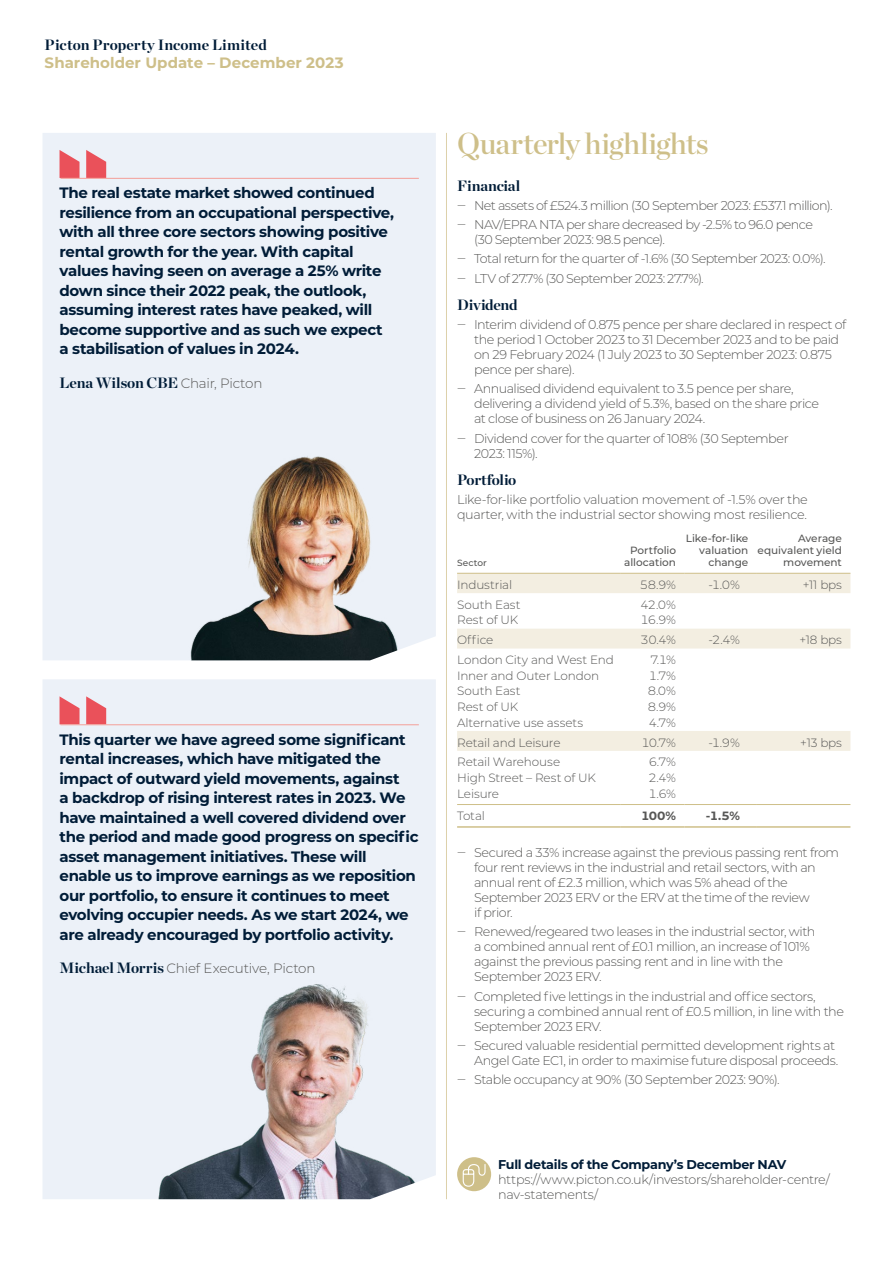
<style>
.page{position:relative;width:893px;height:1263px;background:#fff}
.page>*{position:absolute;margin:0;border:0;box-sizing:border-box;transform-origin:0 0}
.t1{font:30px "Chronicle Display Semi";letter-spacing:-.015em;color:#cebf89}
.t2{font:700 15px/19.5px "Montserrat";letter-spacing:-.025em;color:#001c37}
.t3{font:700 15px "Chronicle Display";letter-spacing:-.005em;color:#001c37}
.t4{font:700 15px "Montserrat";letter-spacing:.005em;color:#cebf89}
.t5{font:700 15px "Chronicle Display";letter-spacing:-.03em;color:#001c37}
.t6{font:300 13.5px "Montserrat";letter-spacing:-.015em;color:#575756}
.t7{font:300 12.75px/15px "Montserrat";letter-spacing:-.04em;color:#575756}
.t8{font:700 12.75px "Montserrat";letter-spacing:-.02em;color:#001c37}
.t9{font:300 12px "Montserrat";letter-spacing:-.01em;color:#575756}
.t10{font:700 12px "Montserrat";color:#575756}
.t11{font:500 10.5px/12px "Montserrat";color:#575756;text-align:right}
.t12{font:500 9px "Montserrat";letter-spacing:.015em;color:#575756}
.s1{font-family:"Montserrat";font-weight:300;font-size:13.5px;color:#575756}
.s2{font-family:"Chronicle Display";font-weight:700;font-size:15px;color:#001c37}
</style>
<div class="page">
<div style="left:43px;top:133px;width:393px;height:169px;background:#ecf1f8"></div>
<img style="left:43px;top:302px;width:393px;height:358px">
<div style="left:43px;top:679px;width:393px;height:278px;background:#ecf1f8"></div>
<img style="left:43px;top:957px;width:393px;height:242px">
<svg style="left:60px;top:150px;width:20px;height:28px"></svg>
<svg style="left:86px;top:150px;width:20px;height:28px"></svg>
<hr style="left:61px;top:178px;width:358px;height:1px;background:#f49f98">
<svg style="left:60px;top:696px;width:20px;height:28px"></svg>
<svg style="left:86px;top:696px;width:20px;height:28px"></svg>
<hr style="left:61px;top:724px;width:358px;height:1px;background:#f49f98">
<svg style="left:457px;top:574px;width:393px;height:177px"></svg>
<hr style="left:621px;top:573px;width:64px;height:1px;background:#cebf89">
<hr style="left:685px;top:573px;width:72px;height:1px;background:#cebf89">
<hr style="left:757px;top:573px;width:93px;height:1px;background:#cebf89">
<hr style="left:457px;top:804px;width:164px;height:1px;background:#cebf89">
<hr style="left:621px;top:804px;width:64px;height:1px;background:#cebf89">
<hr style="left:685px;top:804px;width:72px;height:1px;background:#cebf89">
<hr style="left:757px;top:804px;width:93px;height:1px;background:#cebf89">
<hr style="left:457px;top:826px;width:164px;height:2px;background:#cebf89">
<hr style="left:621px;top:826px;width:64px;height:2px;background:#cebf89">
<hr style="left:685px;top:826px;width:72px;height:2px;background:#cebf89">
<hr style="left:757px;top:826px;width:93px;height:2px;background:#cebf89">
<hr style="left:457px;top:573px;width:164px;height:1px;background:#cebf89">
<hr style="left:446px;top:133px;width:1px;height:1066px;background:#ddd1ab">
<div style="left:457px;top:1157px;width:34px;height:34px;background:#cebf89;border-radius:50%"></div>
<svg style="left:462px;top:1164px;width:24px;height:23px"></svg>
<p class="t3" style="left:45px;top:33px;width:224px">Picton Property Income Limited</p>
<p class="t4" style="left:45px;top:52px;width:301px">Shareholder Update – December 2023</p>
<p class="t2" style="left:60px;top:182px;width:336px">The real estate market showed continued resilience from an occupational perspective, with all three core sectors showing positive rental growth for the year. With capital values having seen on average a 25% write down since their 2022 peak, the outlook, assuming interest rates have peaked, will become supportive and as such we expect a stabilisation of values in 2024.</p>
<p class="t3" style="left:60px;top:371px;width:205px">Lena Wilson CBE <span class="s1">Chair, Picton</span></p>
<p class="t2" style="left:60px;top:729px;width:361px">This quarter we have agreed some significant rental increases, which have mitigated the impact of outward yield movements, against<br>a backdrop of rising interest rates in 2023. We have maintained a well covered dividend over the period and made good progress on specific asset management initiatives. These will enable us to improve earnings as we reposition our portfolio, to ensure it continues to meet evolving occupier needs. As we start 2024, we are already encouraged by portfolio activity.</p>
<p class="t6" style="left:60px;top:959px;width:258px"><span class="s2">Michael Morris</span> Chief Executive, Picton</p>
<h1 class="t1" style="left:457px;top:120px;width:253px">Quarterly highlights</h1>
<p class="t3" style="left:457px;top:173px;width:65px">Financial</p>
<p class="t7" style="left:457px;top:195px;width:377px;line-height:19.2px">‒ Net assets of £524.3 million (30 September 2023: £537.1 million). ‒ NAV/EPRA NTA per share decreased by -2.5% to 96.0 pence</p>
<p class="t7" style="left:457px;top:230px;width:370px;line-height:19.2px;text-indent:17px">(30 September 2023: 98.5 pence).<br>‒ Total return for the quarter of -1.6% (30 September 2023: 0.0%). ‒ LTV of 27.7% (30 September 2023: 27.7%).</p>
<p class="t3" style="left:457px;top:293px;width:62px">Dividend</p>
<p class="t7" style="left:474px;top:317px;width:374px;text-indent:-17px">‒ Interim dividend of 0.875 pence per share declared in respect of the period 1 October 2023 to 31 December 2023 and to be paid on 29 February 2024 (1 July 2023 to 30 September 2023: 0.875 pence per share).</p>
<p class="t7" style="left:474px;top:381px;width:346px;text-indent:-17px">‒ Annualised dividend equivalent to 3.5 pence per share, delivering a dividend yield of 5.3%, based on the share price at close of business on 26 January 2024.</p>
<p class="t7" style="left:474px;top:430px;width:316px;text-indent:-17px">‒ Dividend cover for the quarter of 108% (30 September<br>2023: 115%).</p>
<p class="t5" style="left:457px;top:468px;width:61px">Portfolio</p>
<p class="t7" style="left:457px;top:492px;width:352px">Like-for-like portfolio valuation movement of -1.5% over the quarter, with the industrial sector showing most resilience.</p>
<p class="t12" style="left:457px;top:557px;width:31px">Sector</p>
<p class="t11" style="left:686px;top:532px;width:64px">Like-for-like valuation change</p>
<p class="t11" style="left:758px;top:532px;width:86px">Average equivalent yield movement</p>
<p class="t11" style="left:624px;top:544px;width:53px;text-align:center">Portfolio allocation</p>
<p class="t9" style="left:457px;top:576px;width:57px">Industrial</p>
<p class="t9" style="left:640px;top:576px;width:38px">58.9%</p>
<p class="t9" style="left:708px;top:576px;width:33px">-1.0%</p>
<p class="t9" style="left:803px;top:576px;width:41px">+11 bps</p>
<p class="t9" style="left:457px;top:596px;width:65px">South East</p>
<p class="t9" style="left:640px;top:596px;width:37px">42.0%</p>
<p class="t9" style="left:457px;top:612px;width:63px">Rest of UK</p>
<p class="t9" style="left:641px;top:612px;width:37px">16.9%</p>
<p class="t9" style="left:457px;top:632px;width:38px">Office</p>
<p class="t9" style="left:641px;top:632px;width:37px">30.4%</p>
<p class="t9" style="left:708px;top:632px;width:33px">-2.4%</p>
<p class="t9" style="left:799px;top:632px;width:44px">+18 bps</p>
<p class="t9" style="left:457px;top:652px;width:158px">London City and West End</p>
<p class="t9" style="left:650px;top:652px;width:28px">7.1%</p>
<p class="t9" style="left:457px;top:667px;width:144px">Inner and Outer London</p>
<p class="t9" style="left:649px;top:667px;width:29px">1.7%</p>
<p class="t9" style="left:457px;top:683px;width:65px">South East</p>
<p class="t9" style="left:648px;top:683px;width:30px">8.0%</p>
<p class="t9" style="left:457px;top:699px;width:63px">Rest of UK</p>
<p class="t9" style="left:648px;top:699px;width:30px">8.9%</p>
<p class="t9" style="left:457px;top:714px;width:128px">Alternative use assets</p>
<p class="t9" style="left:649px;top:714px;width:29px">4.7%</p>
<p class="t9" style="left:457px;top:734px;width:105px">Retail and Leisure</p>
<p class="t9" style="left:641px;top:734px;width:36px">10.7%</p>
<p class="t9" style="left:708px;top:734px;width:33px">-1.9%</p>
<p class="t9" style="left:800px;top:734px;width:43px">+13 bps</p>
<p class="t9" style="left:457px;top:754px;width:105px">Retail Warehouse</p>
<p class="t9" style="left:649px;top:754px;width:29px">6.7%</p>
<p class="t9" style="left:457px;top:770px;width:140px">High Street – Rest of UK</p>
<p class="t9" style="left:648px;top:770px;width:29px">2.4%</p>
<p class="t9" style="left:457px;top:785px;width:43px">Leisure</p>
<p class="t9" style="left:648px;top:785px;width:29px">1.6%</p>
<p class="t9" style="left:457px;top:808px;width:29px">Total</p>
<p class="t10" style="left:641px;top:807px;width:37px">100%</p>
<p class="t10" style="left:706px;top:807px;width:35px">-1.5%</p>
<p class="t7" style="left:474px;top:845px;width:366px;text-indent:-17px">‒ Secured a 33% increase against the previous passing rent from four rent reviews in the industrial and retail sectors, with an annual rent of £2.3 million, which was 5% ahead of the September 2023 ERV or the ERV at the time of the review<br>if prior.</p>
<p class="t7" style="left:474px;top:924px;width:343px;text-indent:-17px">‒ Renewed/regeared two leases in the industrial sector, with a combined annual rent of £0.1 million, an increase of 101% against the previous passing rent and in line with the September 2023 ERV.</p>
<p class="t7" style="left:474px;top:988px;width:371px;text-indent:-17px">‒ Completed five lettings in the industrial and office sectors, securing a combined annual rent of £0.5 million, in line with the<br>September 2023 ERV.</p>
<p class="t7" style="left:457px;top:1037px;width:383px;text-align:right">‒ Secured valuable residential permitted development rights at<br>Angel Gate EC1, in order to maximise future disposal proceeds.</p>
<p class="t7" style="left:457px;top:1071px;width:324px">‒ Stable occupancy at 90% (30 September 2023: 90%).</p>
<p class="t8" style="left:498px;top:1155px;width:289px">Full details of the Company’s December NAV</p>
<p class="t7" style="left:498px;top:1171px;width:333px">https://www.picton.co.uk/investors/shareholder-centre/ nav-statements/</p>
</div>
